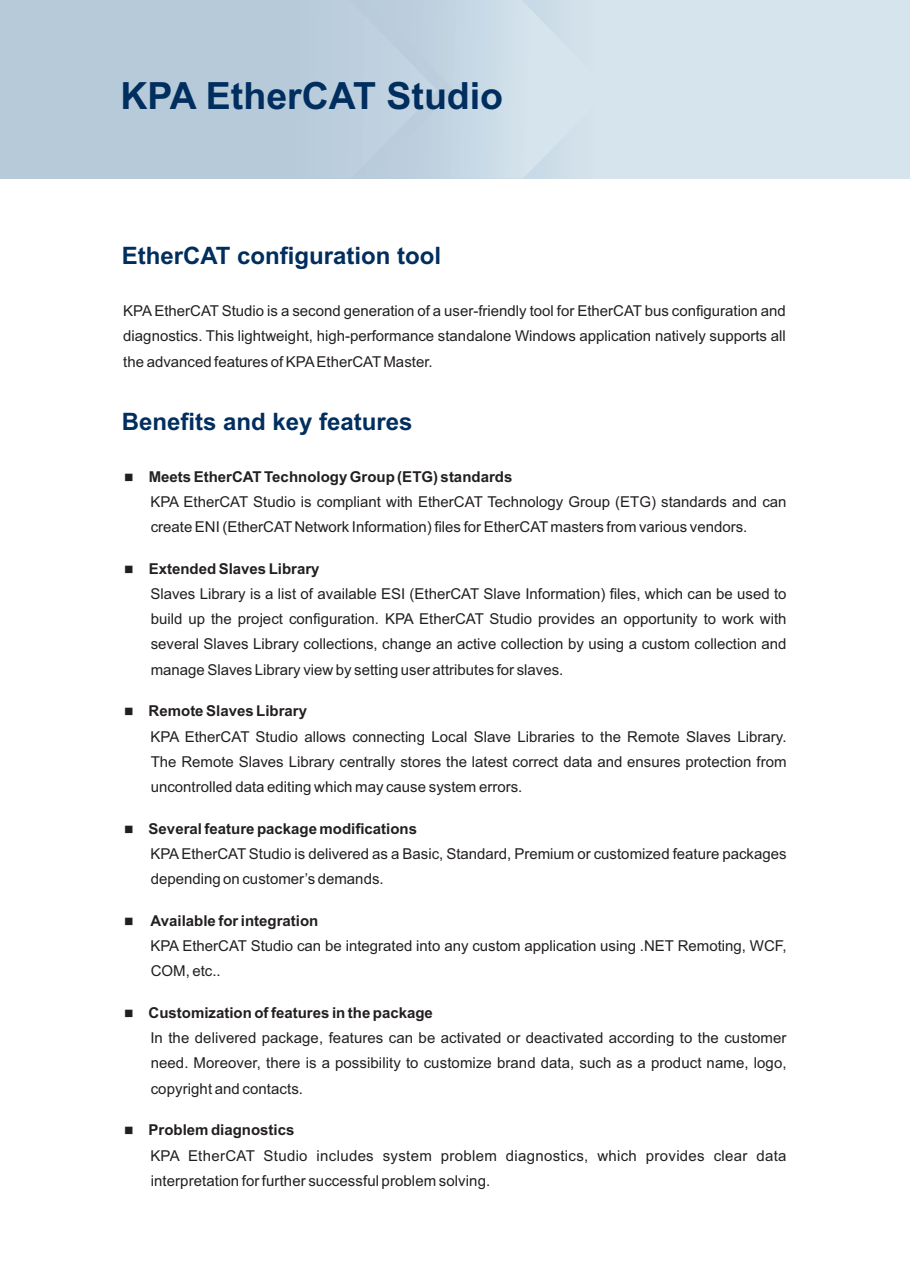
<style>
.page{position:relative;width:910px;height:1280px;background:#fff}
.page>*{position:absolute;margin:0;border:0;box-sizing:border-box;transform-origin:0 0}
.t1{font:700 37.5px "Arial";color:#002e5e}
.t2{font:700 24px "Arial";color:#002e5e}
.t3{font:15px/25.2px "Arial";color:#231f20}
.t4{font:15px/25.2px "Arial";letter-spacing:.02em;color:#231f20}
.s1{font-weight:700}
</style>
<div class="page">
<svg style="left:0;top:0;width:910px;height:179px;background:#c9d9e5"></svg>
<svg style="left:194px;top:0;width:415px;height:179px;background:#c2d3e1"></svg>
<h1 class="t1" style="left:120px;top:82px;width:384px">KPA EtherCAT Studio</h1>
<h2 class="t2" style="left:122px;top:247px;width:321px">EtherCAT configuration tool</h2>
<p class="t3" style="left:123px;top:300px;width:664px;text-align:justify">KPAEtherCAT Studio is a second generation of a user-friendly tool for EtherCAT bus configuration and diagnostics. This lightweight, high-performance standalone Windows application natively supports all the advanced features of KPAEtherCAT Master.</p>
<h2 class="t2" style="left:122px;top:412px;width:292px">Benefits and key features</h2>
<p class="t3" style="left:150px;top:465px;width:638px;text-indent:-26px">■ <span class="s1">Meets EtherCAT Technology Group (ETG) standards<br></span>KPA EtherCAT Studio is compliant with EtherCAT Technology Group (ETG) standards and can create ENI (EtherCAT Network Information) files for EtherCAT masters from various vendors.</p>
<p class="t3" style="left:150px;top:557px;width:638px;text-indent:-26px">■ <span class="s1">Extended Slaves Library<br></span>Slaves Library is a list of available ESI (EtherCAT Slave Information) files, which can be used to build up the project configuration. KPA EtherCAT Studio provides an opportunity to work with several Slaves Library collections, change an active collection by using a custom collection and manage Slaves Library view by setting user attributes for slaves.</p>
<p class="t3" style="left:150px;top:700px;width:638px;text-indent:-26px">■ <span class="s1">Remote Slaves Library<br></span>KPA EtherCAT Studio allows connecting Local Slave Libraries to the Remote Slaves Library.<br>The Remote Slaves Library centrally stores the latest correct data and ensures protection from uncontrolled data editing which may cause system errors.</p>
<p class="t3" style="left:150px;top:817px;width:638px;text-indent:-26px">■ <span class="s1">Several feature package modifications<br></span>KPAEtherCAT Studio is delivered as a Basic, Standard, Premium or customized feature packages depending on customer’s demands.</p>
<p class="t3" style="left:150px;top:909px;width:638px;text-indent:-26px">■ <span class="s1">Available for integration<br></span>KPA EtherCAT Studio can be integrated into any custom application using .NET Remoting, WCF,<br>COM, etc..</p>
<p class="t3" style="left:150px;top:1002px;width:638px;text-indent:-26px">■ <span class="s1">Customization of features in the package<br></span>In the delivered package, features can be activated or deactivated according to the customer need. Moreover, there is a possibility to customize brand data, such as a product name, logo, copyright and contacts.</p>
<p class="t4" style="left:150px;top:1119px;width:638px;text-indent:-26px">■ <span class="s1">Problem diagnostics<br></span>KPA EtherCAT Studio includes system problem diagnostics, which provides clear data interpretation for further successful problem solving.</p>
</div>
